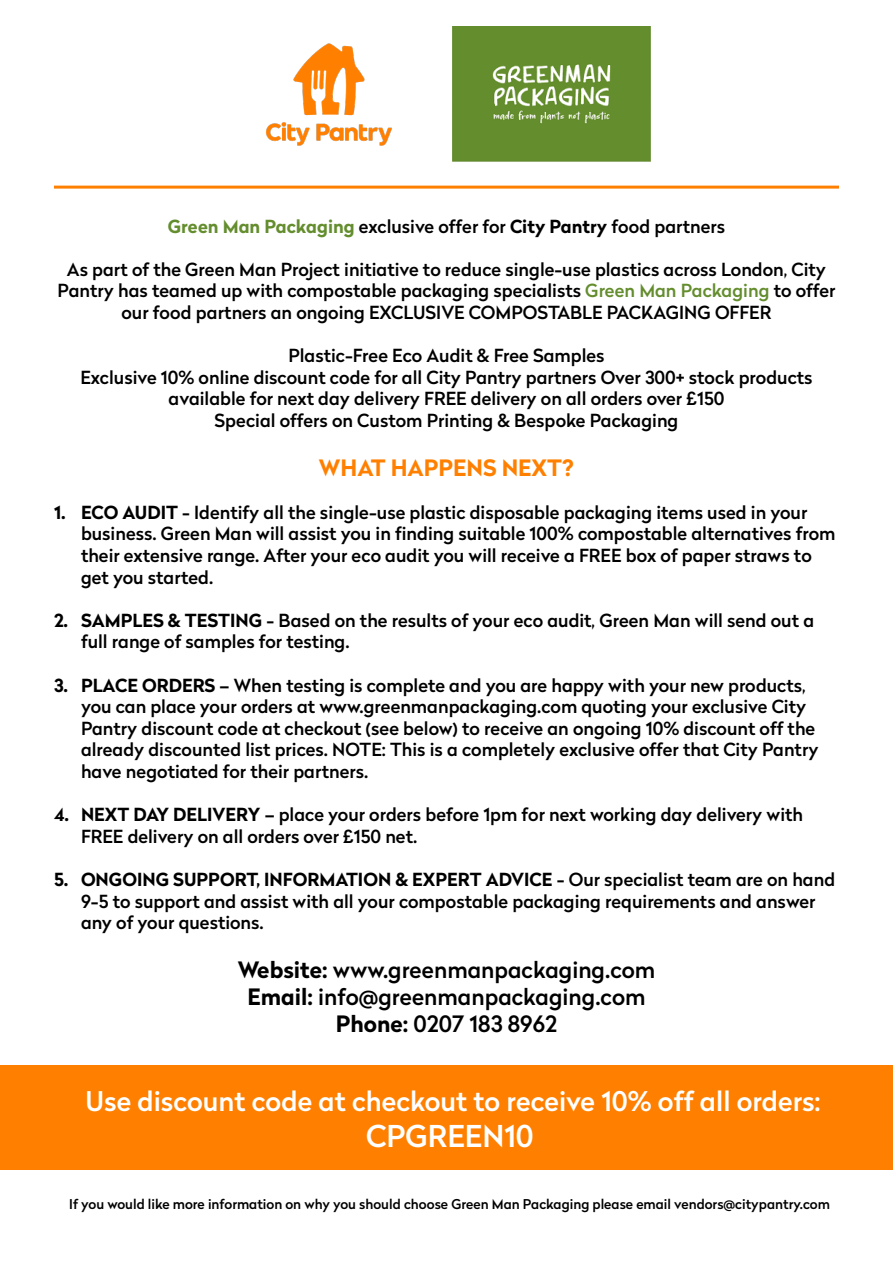
<style>
.page{position:relative;width:893px;height:1263px;background:#fff}
.page>*{position:absolute;margin:0;border:0;box-sizing:border-box;transform-origin:0 0}
.t1{font:500 30px "Radikal";color:#fff}
.t2{font:500 27px "Radikal";color:#fff}
.t3{font:500 22.5px/27px "Radikal";color:#000;text-align:center}
.t4{font:700 22.5px "Radikal";color:#ff8000}
.t5{font:500 18px/21.6px "Radikal";color:#000}
.t6{font:500 13.5px "Radikal";color:#000}
.s1{font-weight:700;color:#648d2e}
.s2{font-weight:700}
.s3{color:#648d2e}
</style>
<div class="page">
<div style="left:0;top:1065px;width:893px;height:104px;background:#ff8000"></div>
<img style="left:452px;top:27px;width:199px;height:135px">
<img style="left:266px;top:43px;width:126px;height:103px">
<hr style="left:54px;top:186px;width:785px;height:3px;background:#ff8000">
<p class="t5" style="left:168px;top:215px;width:559px"><span class="s1">Green Man Packaging</span> exclusive offer for <span class="s2">City Pantry</span> food partners</p>
<p class="t5" style="left:58px;top:258px;width:779px;text-align:center">As part of the Green Man Project initiative to reduce single-use plastics across London, City<br>Pantry has teamed up with compostable packaging specialists <span class="s3">Green Man Packaging</span> to offer our food partners an ongoing EXCLUSIVE COMPOSTABLE PACKAGING OFFER</p>
<p class="t5" style="left:80px;top:344px;width:734px;text-align:center">Plastic-Free Eco Audit &amp; Free Samples<br>Exclusive 10% online discount code for all City Pantry partners Over 300+ stock products available for next day delivery FREE delivery on all orders over £150<br>Special offers on Custom Printing &amp; Bespoke Packaging</p>
<p class="t4" style="left:319px;top:451px;width:257px">WHAT HAPPENS NEXT?</p>
<p class="t5" style="left:81px;top:501px;width:756px;text-indent:-27px"><span class="s2">1. ECO AUDIT</span> - Identify all the single-use plastic disposable packaging items used in your business. Green Man will assist you in finding suitable 100% compostable alternatives from their extensive range. After your eco audit you will receive a FREE box of paper straws to get you started.</p>
<p class="t5" style="left:81px;top:609px;width:735px;text-indent:-27px"><span class="s2">2. SAMPLES &amp; TESTING</span> - Based on the results of your eco audit, Green Man will send out a full range of samples for testing.</p>
<p class="t5" style="left:81px;top:674px;width:739px;text-indent:-27px"><span class="s2">3. PLACE ORDERS</span> – When testing is complete and you are happy with your new products, you can place your orders at www.greenmanpackaging.com quoting your exclusive City Pantry discount code at checkout (see below) to receive an ongoing 10% discount off the already discounted list prices. NOTE: This is a completely exclusive offer that City Pantry have negotiated for their partners.</p>
<p class="t5" style="left:81px;top:803px;width:724px;text-indent:-27px"><span class="s2">4. NEXT DAY DELIVERY</span> – place your orders before 1pm for next working day delivery with<br>FREE delivery on all orders over £150 net.</p>
<p class="t5" style="left:81px;top:868px;width:756px;text-indent:-27px"><span class="s2">5. ONGOING SUPPORT, INFORMATION &amp; EXPERT ADVICE</span> - Our specialist team are on hand<br>9-5 to support and assist with all your compostable packaging requirements and answer any of your questions.</p>
<p class="t3" style="left:238px;top:955px;width:419px"><span class="s2">Website:</span> www.greenmanpackaging.com<br><span class="s2">Email:</span> info@greenmanpackaging.com<br><span class="s2">Phone:</span> 0207 183 8962</p>
<h2 class="t2" style="left:86px;top:1082px;width:736px">Use discount code at checkout to receive 10% off all orders:</h2>
<h1 class="t1" style="left:366px;top:1114px;width:169px">CPGREEN10</h1>
<p class="t6" style="left:69px;top:1194px;width:762px">If you would like more information on why you should choose Green Man Packaging please email vendors@citypantry.com</p>
</div>
